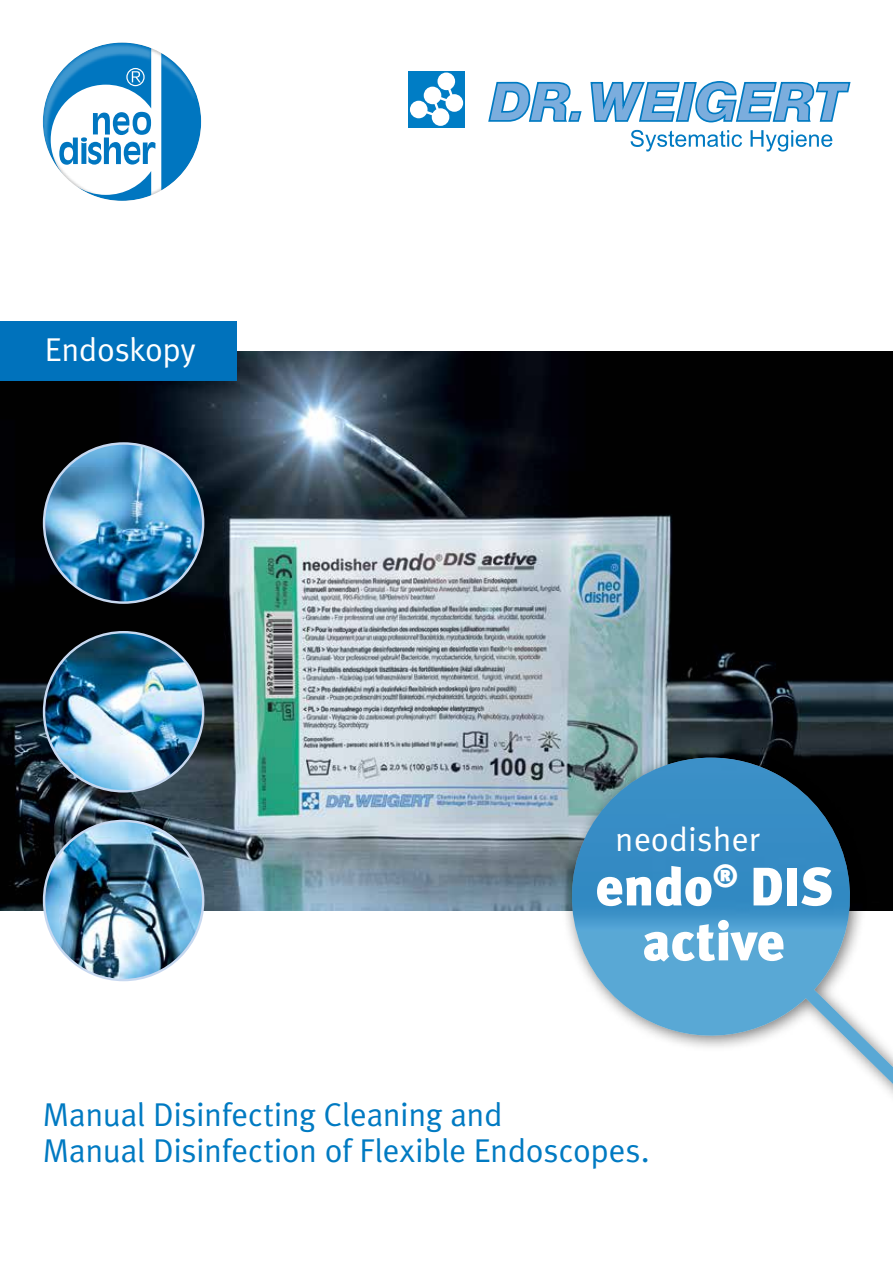
<style>
.page{position:relative;width:893px;height:1263px;background:#fff}
.page>*{position:absolute;margin:0;border:0;box-sizing:border-box;transform-origin:0 0}
.t1{font:54px/54.9px "Meta Black LF";color:#fff;text-align:center}
.t2{font:33.75px "Meta Normal LF";color:#fff}
.t3{font:33px/36px "Meta Normal LF";letter-spacing:-.015em;color:#007ac2}
.t4{font:33px "Meta Normal LF";letter-spacing:-.015em;color:#fff}
</style>
<div class="page">
<img style="left:0;top:352px;width:893px;height:558px">
<svg style="left:552px;top:738px;width:341px;height:357px"></svg>
<img style="left:44px;top:443px;width:159px;height:160px;border-radius:80px">
<img style="left:44px;top:632px;width:159px;height:159px;border-radius:80px">
<img style="left:44px;top:821px;width:159px;height:159px;border-radius:80px">
<svg style="left:161px;top:116px;width:40px;height:74px"></svg>
<img style="left:168px;top:57px;width:33px;height:59px">
<img style="left:155px;top:50px;width:13px;height:121px">
<svg style="left:43px;top:43px;width:112px;height:158px"></svg>
<div style="left:408px;top:71px;width:57px;height:57px;background:#007dc5"></div>
<svg style="left:410px;top:72px;width:53px;height:54px"></svg>
<svg style="left:488px;top:81px;width:94px;height:41px"></svg>
<svg style="left:590px;top:81px;width:260px;height:42px"></svg>
<svg style="left:631px;top:130px;width:111px;height:22px"></svg>
<svg style="left:750px;top:130px;width:82px;height:22px"></svg>
<div style="left:0;top:321px;width:236px;height:60px;background:#0072bc"></div>
<p class="t4" style="left:45px;top:330px;width:152px">Endoskopy</p>
<p class="t2" style="left:615px;top:818px;width:146px">neodisher</p>
<h1 class="t1" style="left:595px;top:859px;width:239px">endo<sup>®</sup> DIS active</h1>
<p class="t3" style="left:43px;top:1096px;width:608px">Manual Disinfecting Cleaning and<br>Manual Disinfection of Flexible Endoscopes.</p>
</div>
